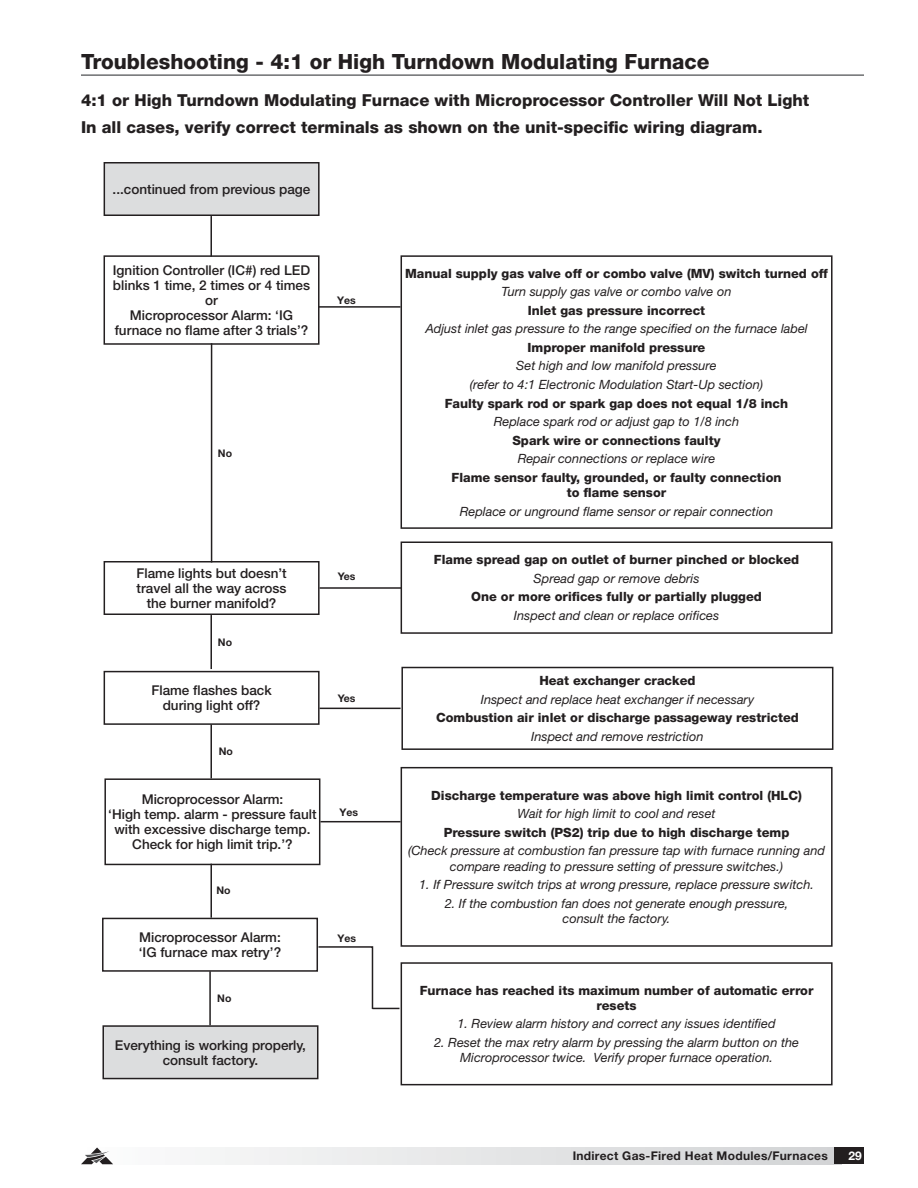
<style>
.page{position:relative;width:918px;height:1188px;background:#fff}
.page>*{position:absolute;margin:0;border:0;box-sizing:border-box;transform-origin:0 0}
.t1{font:800 21px "Helvetica Neue LT Std";color:#231f20}
.t2{font:800 16.5px/26.4px "Helvetica Neue LT Std";color:#231f20}
.t3{font:500 13.5px/15px "Helvetica Neue LT Std";color:#231f20;text-align:center}
.t4{font:italic 12.75px/15.3px "Helvetica Neue LT Std";color:#231f20;text-align:center}
.t5{font:800 12.75px/15.3px "Helvetica Neue LT Std";color:#231f20;text-align:center}
.t6{font:700 12px "Helvetica Neue LT Std";letter-spacing:.025em;color:#231f20}
.t7{font:700 12px "Helvetica Neue LT Std";color:#fff}
.t8{font:700 10.5px "Helvetica Neue LT Std";color:#231f20}
</style>
<div class="page">
<div style="left:81px;top:1148px;width:760px;height:16px;background:linear-gradient(to right,#fcfcfc,#d2d3d5)"></div>
<div style="left:834px;top:1148px;width:30px;height:16px;background:#231f20"></div>
<svg style="left:81px;top:1148px;width:32px;height:16px"></svg>
<hr style="left:81px;top:74px;width:783px;height:2px;background:#6d6e70">
<div style="left:103px;top:1026px;width:215px;height:53px;background:#dcddde"></div>
<div style="left:102px;top:1025px;width:216px;height:54px;border:2px solid #231f20"></div>
<div style="left:104px;top:561px;width:216px;height:54px;border:2px solid #231f20"></div>
<svg style="left:318px;top:564px;width:515px;height:50px"></svg>
<div style="left:104px;top:671px;width:216px;height:54px;border:2px solid #231f20"></div>
<svg style="left:210px;top:614px;width:624px;height:136px"></svg>
<hr style="left:210px;top:724px;width:2px;height:54px;background:#231f20">
<div style="left:104px;top:778px;width:216px;height:87px;border:2px solid #231f20"></div>
<div style="left:401px;top:767px;width:432px;height:180px;border:2px solid #231f20"></div>
<div style="left:102px;top:918px;width:216px;height:54px;border:2px solid #231f20"></div>
<svg style="left:210px;top:862px;width:623px;height:224px"></svg>
<hr style="left:209px;top:971px;width:2px;height:54px;background:#231f20">
<hr style="left:320px;top:821px;width:81px;height:1px;background:#231f20">
<svg style="left:317px;top:945px;width:82px;height:65px"></svg>
<svg style="left:210px;top:255px;width:623px;height:309px"></svg>
<svg style="left:103px;top:162px;width:299px;height:183px"></svg>
<h1 class="t1" style="left:81px;top:54px;width:630px">Troubleshooting - 4:1 or High Turndown Modulating Furnace</h1>
<p class="t2" style="left:81px;top:89px;width:730px">4:1 or High Turndown Modulating Furnace with Microprocessor Controller Will Not Light<br>In all cases, verify correct terminals as shown on the unit-specific wiring diagram.</p>
<p class="t3" style="left:113px;top:183px;width:199px">...continued from previous page</p>
<p class="t3" style="left:113px;top:264px;width:199px">Ignition Controller (IC#) red LED blinks 1 time, 2 times or 4 times or<br>Microprocessor Alarm: ‘IG furnace no flame after 3 trials’?</p>
<p class="t8" style="left:337px;top:296px;width:20px">Yes</p>
<p class="t8" style="left:218px;top:449px;width:16px">No</p>
<p class="t3" style="left:137px;top:567px;width:152px">Flame lights but doesn’t travel all the way across the burner manifold?</p>
<p class="t8" style="left:218px;top:638px;width:16px">No</p>
<p class="t3" style="left:151px;top:684px;width:122px">Flame flashes back during light off?</p>
<p class="t8" style="left:219px;top:748px;width:16px">No</p>
<p class="t8" style="left:338px;top:573px;width:19px">Yes</p>
<p class="t8" style="left:338px;top:694px;width:19px">Yes</p>
<p class="t5" style="left:405px;top:267px;width:424px">Manual supply gas valve off or combo valve (MV) switch turned off</p>
<p class="t4" style="left:502px;top:285px;width:231px">Turn supply gas valve or combo valve on</p>
<p class="t5" style="left:528px;top:304px;width:179px">Inlet gas pressure incorrect</p>
<p class="t4" style="left:425px;top:322px;width:384px">Adjust inlet gas pressure to the range specified on the furnace label</p>
<p class="t5" style="left:528px;top:341px;width:179px">Improper manifold pressure</p>
<p class="t4" style="left:470px;top:358px;width:295px;line-height:18.6px">Set high and low manifold pressure<br>(refer to 4:1 Electronic Modulation Start-Up section)</p>
<p class="t5" style="left:445px;top:396px;width:345px">Faulty spark rod or spark gap does not equal 1/8 inch</p>
<p class="t4" style="left:494px;top:415px;width:247px">Replace spark rod or adjust gap to 1/8 inch</p>
<p class="t5" style="left:512px;top:434px;width:210px">Spark wire or connections faulty</p>
<p class="t4" style="left:518px;top:452px;width:199px">Repair connections or replace wire</p>
<p class="t5" style="left:452px;top:471px;width:331px">Flame sensor faulty, grounded, or faulty connection to flame sensor</p>
<p class="t4" style="left:460px;top:504px;width:315px">Replace or unground flame sensor or repair connection</p>
<p class="t5" style="left:434px;top:553px;width:367px">Flame spread gap on outlet of burner pinched or blocked</p>
<p class="t4" style="left:534px;top:572px;width:167px">Spread gap or remove debris</p>
<p class="t5" style="left:471px;top:590px;width:292px">One or more orifices fully or partially plugged</p>
<p class="t4" style="left:514px;top:609px;width:207px">Inspect and clean or replace orifices</p>
<p class="t5" style="left:539px;top:674px;width:158px">Heat exchanger cracked</p>
<p class="t4" style="left:481px;top:692px;width:275px">Inspect and replace heat exchanger if necessary</p>
<p class="t5" style="left:436px;top:711px;width:364px">Combustion air inlet or discharge passageway restricted</p>
<p class="t4" style="left:531px;top:730px;width:174px">Inspect and remove restriction</p>
<p class="t3" style="left:108px;top:793px;width:210px">Microprocessor Alarm:<br>‘High temp. alarm - pressure fault with excessive discharge temp.<br>Check for high limit trip.’?</p>
<p class="t5" style="left:431px;top:789px;width:372px">Discharge temperature was above high limit control (HLC)</p>
<p class="t8" style="left:340px;top:809px;width:20px">Yes</p>
<p class="t4" style="left:518px;top:807px;width:199px">Wait for high limit to cool and reset</p>
<p class="t5" style="left:444px;top:826px;width:347px">Pressure switch (PS2) trip due to high discharge temp</p>
<p class="t4" style="left:408px;top:844px;width:418px">(Check pressure at combustion fan pressure tap with furnace running and compare reading to pressure setting of pressure switches.)</p>
<p class="t4" style="left:419px;top:878px;width:396px">1. If Pressure switch trips at wrong pressure, replace pressure switch.</p>
<p class="t4" style="left:445px;top:897px;width:345px">2. If the combustion fan does not generate enough pressure, consult the factory.</p>
<p class="t8" style="left:216px;top:887px;width:16px">No</p>
<p class="t3" style="left:139px;top:931px;width:144px;text-align:left">Microprocessor Alarm: ‘IG furnace max retry’?</p>
<p class="t8" style="left:217px;top:995px;width:16px">No</p>
<p class="t3" style="left:115px;top:1038px;width:193px">Everything is working properly, consult factory.</p>
<p class="t8" style="left:338px;top:934px;width:20px">Yes</p>
<p class="t5" style="left:420px;top:983px;width:395px">Furnace has reached its maximum number of automatic error resets</p>
<p class="t4" style="left:457px;top:1017px;width:320px">1. Review alarm history and correct any issues identified</p>
<p class="t4" style="left:434px;top:1036px;width:366px">2. Reset the max retry alarm by pressing the alarm button on the<br>Microprocessor twice. Verify proper furnace operation.</p>
<p class="t6" style="left:573px;top:1152px;width:257px">Indirect Gas-Fired Heat Modules/Furnaces</p>
<p class="t7" style="left:849px;top:1152px;width:15px">29</p>
</div>
